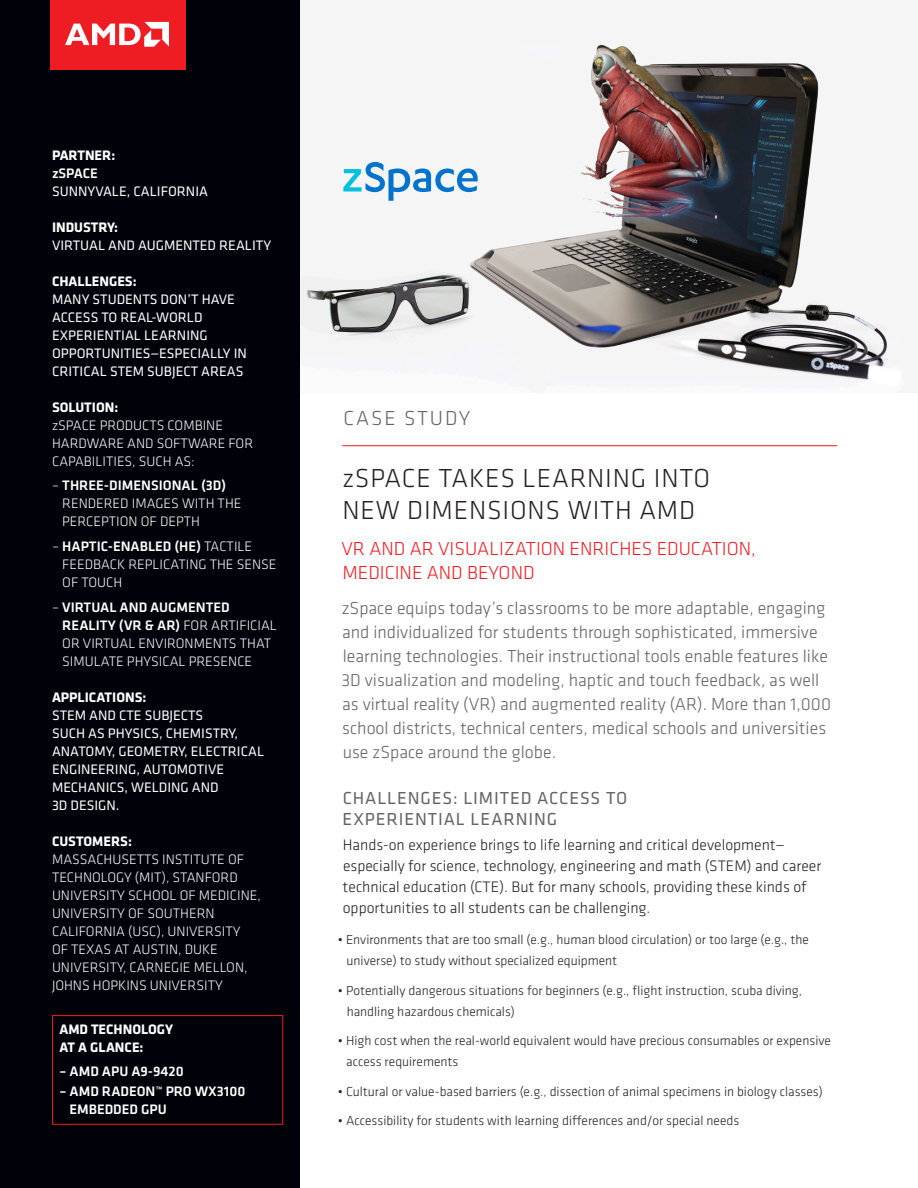
<style>
.page{position:relative;width:918px;height:1188px;background:#fff}
.page>*{position:absolute;margin:0;border:0;box-sizing:border-box;transform-origin:0 0}
.t1{font:300 27px/32.4px "Klavika";letter-spacing:.03em;color:#231f20}
.t2{font:300 21px "Klavika";letter-spacing:.09em;color:#636366}
.Body{font:300 19.5px/24px "Klavika";color:#ee1d23}
.Body-2{font:300 18px/24px "Klavika";color:#636366}
.subhead_2{font:18px/21.6px "Klavika";letter-spacing:.05em;color:#636366}
.Body-3{font:300 15.75px/21px "Klavika";color:#231f20}
.t3{font:300 14.25px/18px "Klavika";color:#fff}
.t4{font:14.25px/18px "Klavika";color:#fff}
.t5{font:700 14.25px/18px "Klavika";color:#fff}
.t6{font:500 14.25px/18px "Klavika";color:#fff}
.NEW_Body_Bullet_9_14{font:300 13.5px/21px "Klavika";color:#231f20}
.s1{font-weight:500}
</style>
<div class="page">
<img style="left:299px;top:0;width:592px;height:392px">
<div style="left:0;top:0;width:299px;height:1188px;background:#010209"></div>
<div style="left:50px;top:0;width:135px;height:70px;background:#ee1d23"></div>
<svg style="left:65px;top:22px;width:104px;height:25px"></svg>
<hr style="left:342px;top:445px;width:495px;height:1px;background:#ee1d23">
<svg style="left:343px;top:162px;width:135px;height:39px"></svg>
<div style="left:52px;top:1015px;width:231px;height:110px;border:1px solid #ee1d23"></div>
<p class="t5" style="left:52px;top:145px;width:65px">PARTNER:</p>
<p class="t6" style="left:52px;top:164px;width:47px">zSPACE</p>
<p class="t4" style="left:52px;top:182px;width:157px">SUNNYVALE, CALIFORNIA</p>
<p class="t5" style="left:52px;top:217px;width:68px">INDUSTRY:</p>
<p class="t4" style="left:52px;top:236px;width:221px">VIRTUAL AND AUGMENTED REALITY</p>
<p class="t5" style="left:52px;top:271px;width:86px">CHALLENGES:</p>
<p class="t4" style="left:52px;top:290px;width:196px">MANY STUDENTS DON’T HAVE<br>ACCESS TO REAL-WORLD<br>EXPERIENTIAL LEARNING<br>OPPORTUNITIES—ESPECIALLY IN<br>CRITICAL STEM SUBJECT AREAS</p>
<p class="t5" style="left:52px;top:397px;width:68px">SOLUTION:</p>
<p class="t3" style="left:52px;top:416px;width:203px">zSPACE PRODUCTS COMBINE<br>HARDWARE AND SOFTWARE FOR<br>CAPABILITIES, SUCH AS:</p>
<p class="t3" style="left:62px;top:477px;width:181px;text-indent:-10px">– <span class="s1">THREE-DIMENSIONAL (3D)<br></span>RENDERED IMAGES WITH THE<br>PERCEPTION OF DEPTH</p>
<p class="t3" style="left:62px;top:537px;width:216px;text-indent:-10px">– <span class="s1">HAPTIC-ENABLED (HE)</span> TACTILE<br>FEEDBACK REPLICATING THE SENSE<br>OF TOUCH</p>
<p class="t3" style="left:62px;top:598px;width:216px;text-indent:-10px">– <span class="s1">VIRTUAL AND AUGMENTED<br>REALITY (VR &amp; AR)</span> FOR ARTIFICIAL<br>OR VIRTUAL ENVIRONMENTS THAT<br>SIMULATE PHYSICAL PRESENCE</p>
<p class="t5" style="left:52px;top:688px;width:96px">APPLICATIONS:</p>
<p class="t4" style="left:52px;top:706px;width:214px">STEM AND CTE SUBJECTS<br>SUCH AS PHYSICS, CHEMISTRY,<br>ANATOMY, GEOMETRY, ELECTRICAL<br>ENGINEERING, AUTOMOTIVE<br>MECHANICS, WELDING AND<br>3D DESIGN.</p>
<p class="t5" style="left:52px;top:832px;width:81px">CUSTOMERS:</p>
<p class="t3" style="left:52px;top:850px;width:210px">MASSACHUSETTS INSTITUTE OF<br>TECHNOLOGY (MIT), STANFORD<br>UNIVERSITY SCHOOL OF MEDICINE,<br>UNIVERSITY OF SOUTHERN<br>CALIFORNIA (USC), UNIVERSITY<br>OF TEXAS AT AUSTIN, DUKE<br>UNIVERSITY, CARNEGIE MELLON,<br>JOHNS HOPKINS UNIVERSITY</p>
<p class="t5" style="left:59px;top:1020px;width:115px">AMD TECHNOLOGY<br>AT A GLANCE:</p>
<p class="t6" style="left:59px;top:1062px;width:126px">– AMD APU A9-9420</p>
<p class="t6" style="left:70px;top:1082px;width:177px;text-indent:-10px">– AMD RADEON™ PRO WX3100<br>EMBEDDED GPU</p>
<p class="t2" style="left:343px;top:405px;width:128px">CASE STUDY</p>
<p class="t1" style="left:342px;top:461px;width:369px">zSPACE TAKES LEARNING INTO<br>NEW DIMENSIONS WITH AMD</p>
<p class="Body" style="left:341px;top:536px;width:416px">VR AND AR VISUALIZATION ENRICHES EDUCATION,<br>MEDICINE AND BEYOND</p>
<p class="Body-2" style="left:341px;top:596px;width:491px">zSpace equips today’s classrooms to be more adaptable, engaging and individualized for students through sophisticated, immersive learning technologies. Their instructional tools enable features like 3D visualization and modeling, haptic and touch feedback, as well as virtual reality (VR) and augmented reality (AR). More than 1,000 school districts, technical centers, medical schools and universities use zSpace around the globe.</p>
<p class="subhead_2" style="left:343px;top:786px;width:286px">CHALLENGES: LIMITED ACCESS TO<br>EXPERIENTIAL LEARNING</p>
<p class="Body-3" style="left:343px;top:834px;width:480px">Hands-on experience brings to life learning and critical development— especially for science, technology, engineering and math (STEM) and career technical education (CTE). But for many schools, providing these kinds of opportunities to all students can be challenging.</p>
<p class="NEW_Body_Bullet_9_14" style="left:347px;top:929px;width:464px;text-indent:-9px">• Environments that are too small (e.g., human blood circulation) or too large (e.g., the universe) to study without specialized equipment</p>
<p class="NEW_Body_Bullet_9_14" style="left:347px;top:980px;width:457px;text-indent:-9px">• Potentially dangerous situations for beginners (e.g., flight instruction, scuba diving, handling hazardous chemicals)</p>
<p class="NEW_Body_Bullet_9_14" style="left:346px;top:1030px;width:486px;text-indent:-8px">• High cost when the real-world equivalent would have precious consumables or expensive access requirements</p>
<p class="NEW_Body_Bullet_9_14" style="left:338px;top:1081px;width:486px">• Cultural or value-based barriers (e.g., dissection of animal specimens in biology classes)</p>
<p class="NEW_Body_Bullet_9_14" style="left:338px;top:1110px;width:403px">• Accessibility for students with learning differences and/or special needs</p>
</div>
